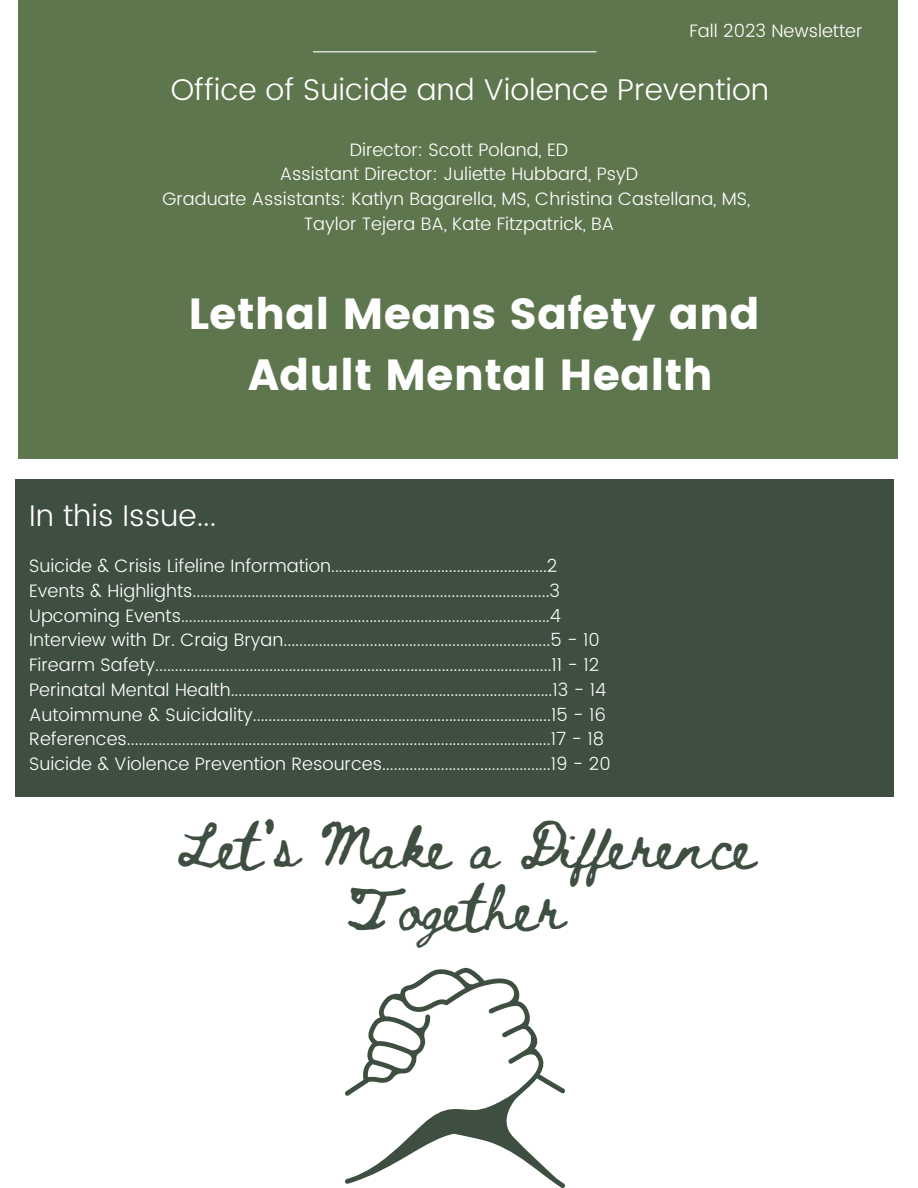
<style>
.page{position:relative;width:918px;height:1188px;background:#fff}
.page>*{position:absolute;margin:0;border:0;box-sizing:border-box;transform-origin:0 0}
.t1{font:45px/61.8px "Beth Ellen";color:#3e4e40;text-align:center}
.t2{font:43.5px/60.8px "Poppins";color:#fff;text-align:center}
.t3{font:300 30px "Poppins";color:#fff}
.t4{font:300 18px "Poppins";color:#fff}
</style>
<div class="page">
<div style="left:18px;top:0;width:880px;height:458px;background:#5e764e"></div>
<div style="left:16px;top:479px;width:878px;height:317px;background:#3e4e40"></div>
<hr style="left:313px;top:51px;width:284px;height:1px;background:#fff">
<svg style="left:345px;top:967px;width:220px;height:221px"></svg>
<p class="t4" style="left:690px;top:20px;width:174px">Fall 2023 Newsletter</p>
<h3 class="t3" style="left:171px;top:72px;width:600px">Office of Suicide and Violence Prevention</h3>
<p class="t4" style="left:350px;top:139px;width:220px">Director: Scott Poland, ED</p>
<p class="t4" style="left:280px;top:164px;width:360px">Assistant Director: Juliette Hubbard, PsyD</p>
<p class="t4" style="left:162px;top:188px;width:589px">Graduate Assistants: Katlyn Bagarella, MS, Christina Castellana, MS,</p>
<p class="t4" style="left:304px;top:213px;width:312px">Taylor Tejera BA, Kate Fitzpatrick, BA</p>
<h1 class="t2" style="left:188px;top:284px;width:573px">Lethal Means Safety and<br>Adult Mental Health</h1>
<p class="t3" style="left:29px;top:499px;width:189px">In this Issue...</p>
<p class="t4" style="left:29px;top:555px;width:530px">Suicide &amp; Crisis Lifeline Information.......................................................2</p>
<p class="t4" style="left:29px;top:580px;width:532px">Events &amp; Highlights...........................................................................................3</p>
<p class="t4" style="left:29px;top:605px;width:533px">Upcoming Events..............................................................................................4</p>
<p class="t4" style="left:29px;top:630px;width:572px">Interview with Dr. Craig Bryan....................................................................5 - 10</p>
<p class="t4" style="left:29px;top:654px;width:572px">Firearm Safety.....................................................................................................11 - 12</p>
<h3 class="t4" style="left:29px;top:679px;width:579px">Perinatal Mental Health..................................................................................13 - 14</h3>
<p class="t4" style="left:29px;top:704px;width:578px">Autoimmune &amp; Suicidality............................................................................15 - 16</p>
<p class="t4" style="left:29px;top:729px;width:577px">References............................................................................................................17 - 18</p>
<p class="t4" style="left:29px;top:753px;width:583px">Suicide &amp; Violence Prevention Resources...........................................19 - 20</p>
<h2 class="t1" style="left:176px;top:821px;width:580px">Let’s Make a Difference<br>Together</h2>
</div>
